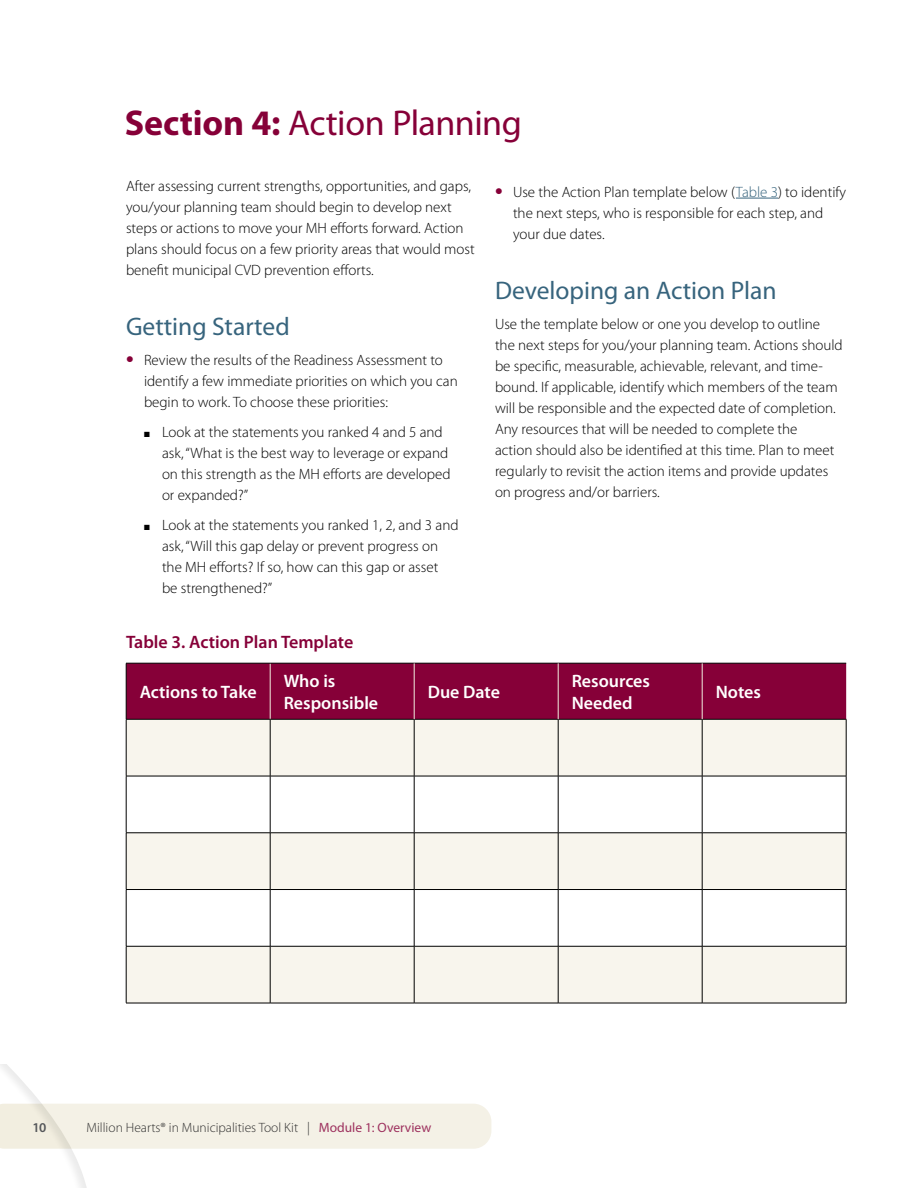
<style>
.page{position:relative;width:918px;height:1188px;background:#fff}
.page>*{position:absolute;margin:0;border:0;box-sizing:border-box;transform-origin:0 0}
.t1{font:36px "Myriad Pro";letter-spacing:-.015em;color:#860038}
.t2{font:25.5px "Myriad Pro";color:#37647d}
.t3{font:600 18px/21.6px "Myriad Pro";color:#fff}
.t4{font:600 18px "Myriad Pro";color:#860038}
.t5{font:300 15px/21px "Myriad Pro";color:#000}
.t6{font:300 13.5px "Myriad Pro";color:#000}
.t7{font:600 13.5px "Myriad Pro";color:#55575a}
.s1{font-weight:700}
.s2{font-weight:700;font-size:22.5px;color:#860038}
.s3{color:#37647d}
.s4{font-weight:400;color:#860038}
</style>
<div class="page">
<svg style="left:0;top:1064px;width:492px;height:124px"></svg>
<hr style="left:736px;top:198px;width:42px;height:1px;background:#37647d">
<div style="left:127px;top:664px;width:719px;height:55px;background:#860038"></div>
<svg style="left:127px;top:720px;width:719px;height:283px;fill:#f8f5ed"></svg>
<hr style="left:270px;top:663px;width:1px;height:56px;background:#f2eee0">
<hr style="left:270px;top:719px;width:1px;height:57px;background:#000">
<hr style="left:126px;top:776px;width:144px;height:1px;background:#000">
<hr style="left:270px;top:776px;width:144px;height:1px;background:#000">
<hr style="left:270px;top:776px;width:1px;height:57px;background:#000">
<hr style="left:414px;top:776px;width:144px;height:1px;background:#000">
<hr style="left:558px;top:776px;width:144px;height:1px;background:#000">
<hr style="left:702px;top:776px;width:144px;height:1px;background:#000">
<hr style="left:126px;top:833px;width:144px;height:1px;background:#000">
<hr style="left:270px;top:833px;width:144px;height:1px;background:#000">
<hr style="left:270px;top:833px;width:1px;height:56px;background:#000">
<hr style="left:414px;top:833px;width:144px;height:1px;background:#000">
<hr style="left:558px;top:833px;width:144px;height:1px;background:#000">
<hr style="left:702px;top:833px;width:144px;height:1px;background:#000">
<hr style="left:126px;top:889px;width:144px;height:1px;background:#000">
<hr style="left:270px;top:889px;width:144px;height:1px;background:#000">
<hr style="left:270px;top:890px;width:1px;height:56px;background:#000">
<hr style="left:414px;top:889px;width:144px;height:1px;background:#000">
<hr style="left:558px;top:889px;width:144px;height:1px;background:#000">
<hr style="left:702px;top:889px;width:144px;height:1px;background:#000">
<hr style="left:126px;top:946px;width:144px;height:1px;background:#000">
<hr style="left:270px;top:946px;width:144px;height:1px;background:#000">
<hr style="left:270px;top:946px;width:1px;height:57px;background:#000">
<hr style="left:414px;top:946px;width:144px;height:1px;background:#000">
<hr style="left:558px;top:946px;width:144px;height:1px;background:#000">
<hr style="left:702px;top:946px;width:144px;height:1px;background:#000">
<hr style="left:126px;top:719px;width:1px;height:57px;background:#000">
<hr style="left:414px;top:719px;width:1px;height:57px;background:#000">
<hr style="left:558px;top:719px;width:1px;height:57px;background:#000">
<hr style="left:702px;top:719px;width:1px;height:57px;background:#000">
<hr style="left:846px;top:719px;width:1px;height:57px;background:#000">
<hr style="left:126px;top:776px;width:1px;height:57px;background:#000">
<hr style="left:414px;top:776px;width:1px;height:57px;background:#000">
<hr style="left:558px;top:776px;width:1px;height:57px;background:#000">
<hr style="left:702px;top:776px;width:1px;height:57px;background:#000">
<hr style="left:846px;top:776px;width:1px;height:57px;background:#000">
<hr style="left:126px;top:833px;width:1px;height:56px;background:#000">
<hr style="left:414px;top:833px;width:1px;height:56px;background:#000">
<hr style="left:558px;top:833px;width:1px;height:56px;background:#000">
<hr style="left:702px;top:833px;width:1px;height:56px;background:#000">
<hr style="left:846px;top:833px;width:1px;height:56px;background:#000">
<hr style="left:126px;top:890px;width:1px;height:56px;background:#000">
<hr style="left:414px;top:890px;width:1px;height:56px;background:#000">
<hr style="left:558px;top:890px;width:1px;height:56px;background:#000">
<hr style="left:702px;top:890px;width:1px;height:56px;background:#000">
<hr style="left:846px;top:890px;width:1px;height:56px;background:#000">
<hr style="left:126px;top:946px;width:1px;height:57px;background:#000">
<hr style="left:414px;top:946px;width:1px;height:57px;background:#000">
<hr style="left:558px;top:946px;width:1px;height:57px;background:#000">
<hr style="left:702px;top:946px;width:1px;height:57px;background:#000">
<hr style="left:846px;top:946px;width:1px;height:57px;background:#000">
<hr style="left:126px;top:1003px;width:144px;height:1px;background:#000">
<hr style="left:270px;top:1003px;width:144px;height:1px;background:#000">
<hr style="left:414px;top:1003px;width:144px;height:1px;background:#000">
<hr style="left:558px;top:1003px;width:144px;height:1px;background:#000">
<hr style="left:702px;top:1003px;width:144px;height:1px;background:#000">
<hr style="left:126px;top:663px;width:144px;height:1px;background:#000">
<hr style="left:126px;top:663px;width:1px;height:56px;background:#000">
<hr style="left:270px;top:663px;width:144px;height:1px;background:#000">
<hr style="left:414px;top:663px;width:144px;height:1px;background:#000">
<hr style="left:558px;top:663px;width:144px;height:1px;background:#000">
<hr style="left:702px;top:663px;width:144px;height:1px;background:#000">
<hr style="left:126px;top:719px;width:144px;height:1px;background:#000">
<hr style="left:270px;top:719px;width:144px;height:1px;background:#000">
<hr style="left:414px;top:719px;width:144px;height:1px;background:#000">
<hr style="left:558px;top:719px;width:144px;height:1px;background:#000">
<hr style="left:702px;top:719px;width:144px;height:1px;background:#000">
<hr style="left:414px;top:663px;width:1px;height:56px;background:#f2eee0">
<hr style="left:558px;top:663px;width:1px;height:56px;background:#f2eee0">
<hr style="left:702px;top:663px;width:1px;height:56px;background:#f2eee0">
<h3 class="t1" style="left:125px;top:103px;width:399px"><span class="s1">Section 4:</span> Action Planning</h3>
<p class="t5" style="left:126px;top:176px;width:350px">After assessing current strengths, opportunities, and gaps, you/your planning team should begin to develop next steps or actions to move your MH efforts forward. Action plans should focus on a few priority areas that would most benefit municipal CVD prevention efforts.</p>
<h4 class="t2" style="left:126px;top:312px;width:165px">Getting Started</h4>
<p class="t5" style="left:144px;top:350px;width:315px;text-indent:-18px"><span class="s2">•</span> Review the results of the Readiness Assessment to identify a few immediate priorities on which you can begin to work. To choose these priorities:</p>
<p class="t5" style="left:162px;top:422px;width:290px;text-indent:-18px">■ Look at the statements you ranked 4 and 5 and ask, “What is the best way to leverage or expand on this strength as the MH efforts are developed or expanded?”</p>
<p class="t5" style="left:162px;top:515px;width:298px;text-indent:-18px">■ Look at the statements you ranked 1, 2, and 3 and ask, “Will this gap delay or prevent progress on the MH efforts? If so, how can this gap or asset<br>be strengthened?”</p>
<p class="t5" style="left:513px;top:181px;width:334px;text-indent:-18px"><span class="s2">•</span> Use the Action Plan template below (<span class="s3">Table 3</span>) to identify the next steps, who is responsible for each step, and your due dates.</p>
<h4 class="t2" style="left:495px;top:276px;width:283px">Developing an Action Plan</h4>
<p class="t5" style="left:495px;top:313px;width:349px">Use the template below or one you develop to outline the next steps for you/your planning team. Actions should be specific, measurable, achievable, relevant, and time&shy;bound. If applicable, identify which members of the team will be responsible and the expected date of completion.<br>Any resources that will be needed to complete the<br>action should also be identified at this time. Plan to meet regularly to revisit the action items and provide updates on progress and/or barriers.</p>
<h4 class="t4" style="left:126px;top:632px;width:229px">Table 3. Action Plan Template</h4>
<p class="t3" style="left:140px;top:681px;width:118px">Actions to Take</p>
<p class="t3" style="left:284px;top:671px;width:96px">Who is<br>Responsible</p>
<p class="t3" style="left:428px;top:681px;width:74px">Due Date</p>
<p class="t3" style="left:572px;top:671px;width:80px">Resources<br>Needed</p>
<p class="t3" style="left:716px;top:681px;width:47px">Notes</p>
<p class="t7" style="left:33px;top:1120px;width:15px">10</p>
<p class="t6" style="left:86px;top:1120px;width:346px">Million Hearts® in Municipalities Tool Kit | <span class="s4">Module 1: Overview</span></p>
</div>
